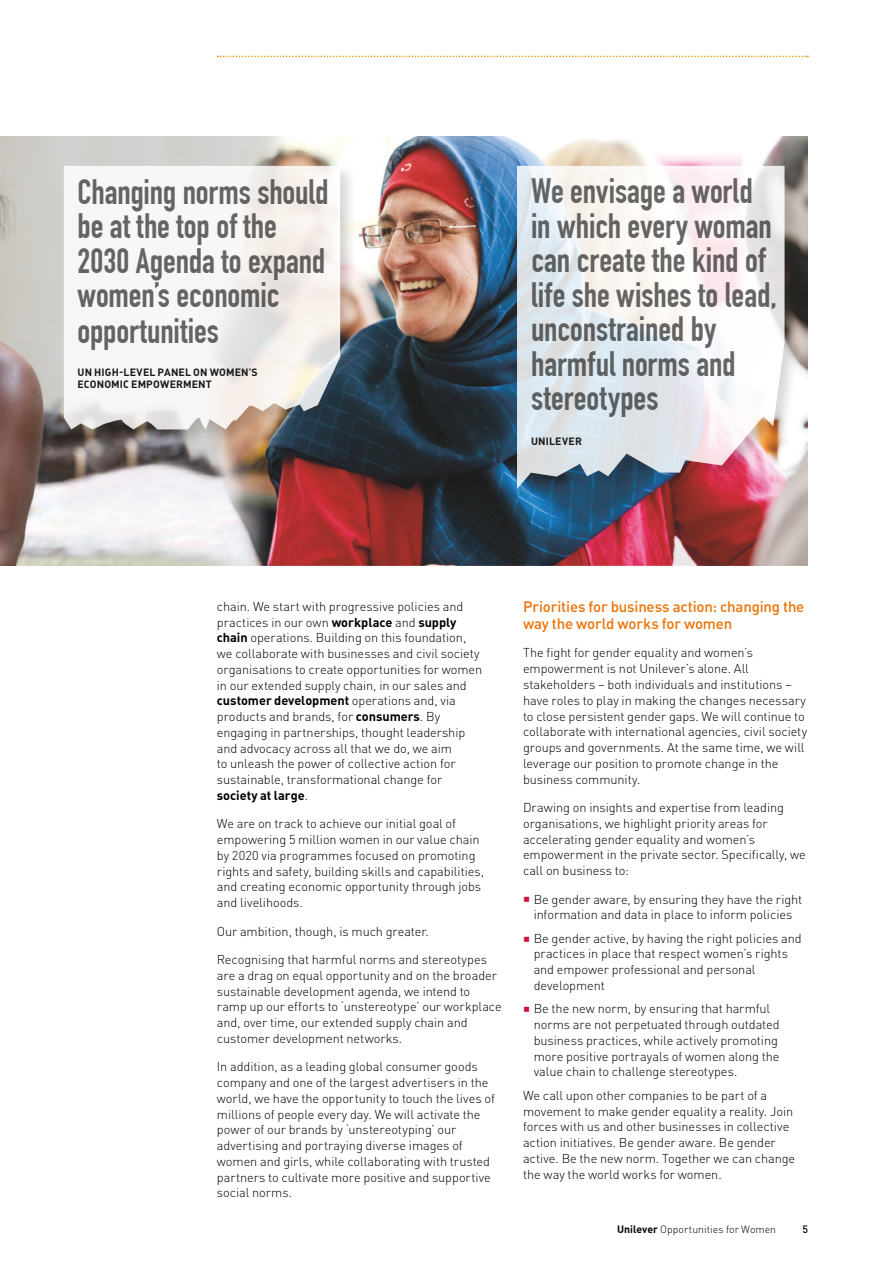
<style>
.page{position:relative;width:893px;height:1263px;background:#fff}
.page>*{position:absolute;margin:0;border:0;box-sizing:border-box;transform-origin:0 0}
.t1{font:700 34.5px/34.5px "DIN Condensed";letter-spacing:-.005em;color:#575756}
.subhead{font:500 15px/16.5px "DIN Pro";letter-spacing:-.01em;color:#ed7004}
._02_Body_Text{font:300 12.75px/15.8px "DIN Pro";letter-spacing:-.005em;color:#000}
.t2{font:700 10.5px/12.5px "DIN Pro";letter-spacing:.015em;color:#000}
.t3{font:300 10.5px "DIN Pro";letter-spacing:.005em;color:#000}
.t4{font:500 10.5px "DIN Pro";color:#000}
.s1{font-weight:700}
.s2{color:#cf0e3e}
</style>
<div class="page">
<svg style="left:218px;top:56px;width:590px;height:1px"></svg>
<img style="left:0;top:136px;width:808px;height:430px">
<h1 class="t1" style="left:78px;top:175px;width:253px">Changing norms should be at the top of the<br>2030 Agenda to expand women’s economic opportunities</h1>
<p class="t2" style="left:78px;top:364px;width:182px">UN HIGH-LEVEL PANEL ON WOMEN’S<br>ECONOMIC EMPOWERMENT</p>
<h1 class="t1" style="left:531px;top:174px;width:247px">We envisage a world in which every woman can create the kind of life she wishes to lead, unconstrained by harmful norms and stereotypes</h1>
<p class="t2" style="left:531px;top:434px;width:52px">UNILEVER</p>
<p class="_02_Body_Text" style="left:217px;top:597px;width:267px">chain. We start with progressive policies and practices in our own <span class="s1">workplace</span> and <span class="s1">supply chain</span> operations. Building on this foundation, we collaborate with businesses and civil society organisations to create opportunities for women in our extended supply chain, in our sales and <span class="s1">customer development</span> operations and, via products and brands, for <span class="s1">consumers</span>. By engaging in partnerships, thought leadership and advocacy across all that we do, we aim<br>to unleash the power of collective action for sustainable, transformational change for <span class="s1">society at large</span>.</p>
<p class="_02_Body_Text" style="left:217px;top:815px;width:269px">We are on track to achieve our initial goal of empowering 5 million women in our value chain by 2020 via programmes focused on promoting rights and safety, building skills and capabilities, and creating economic opportunity through jobs and livelihoods.</p>
<p class="_02_Body_Text" style="left:217px;top:922px;width:213px">Our ambition, though, is much greater.</p>
<p class="_02_Body_Text" style="left:217px;top:950px;width:286px">Recognising that harmful norms and stereotypes are a drag on equal opportunity and on the broader sustainable development agenda, we intend to ramp up our efforts to ‘unstereotype’ our workplace and, over time, our extended supply chain and customer development networks.</p>
<p class="_02_Body_Text" style="left:217px;top:1058px;width:280px">In addition, as a leading global consumer goods company and one of the largest advertisers in the world, we have the opportunity to touch the lives of millions of people every day. We will activate the power of our brands by ‘unstereotyping’ our advertising and portraying diverse images of women and girls, while collaborating with trusted partners to cultivate more positive and supportive social norms.</p>
<p class="subhead" style="left:523px;top:597px;width:283px">Priorities for business action: changing the way the world works for women</p>
<p class="_02_Body_Text" style="left:523px;top:644px;width:286px">The fight for gender equality and women’s empowerment is not Unilever’s alone. All stakeholders – both individuals and institutions – have roles to play in making the changes necessary to close persistent gender gaps. We will continue to collaborate with international agencies, civil society groups and governments. At the same time, we will leverage our position to promote change in the business community.</p>
<p class="_02_Body_Text" style="left:523px;top:798px;width:284px">Drawing on insights and expertise from leading organisations, we highlight priority areas for accelerating gender equality and women’s empowerment in the private sector. Specifically, we call on business to:</p>
<p class="_02_Body_Text" style="left:523px;top:890px;width:281px;text-align:center"><span class="s2">○</span> Be gender aware, by ensuring they have the right information and data in place to inform policies</p>
<p class="_02_Body_Text" style="left:534px;top:929px;width:270px;text-indent:-11px"><span class="s2">○</span> Be gender active, by having the right policies and practices in place that respect women’s rights and empower professional and personal development</p>
<p class="_02_Body_Text" style="left:534px;top:1000px;width:247px;text-indent:-11px"><span class="s2">○</span> Be the new norm, by ensuring that harmful norms are not perpetuated through outdated business practices, while actively promoting more positive portrayals of women along the value chain to challenge stereotypes.</p>
<p class="_02_Body_Text" style="left:523px;top:1086px;width:274px">We call upon other companies to be part of a movement to make gender equality a reality. Join forces with us and other businesses in collective action initiatives. Be gender aware. Be gender active. Be the new norm. Together we can change the way the world works for women.</p>
<p class="t3" style="left:617px;top:1221px;width:161px"><span class="s1">Unilever</span> Opportunities for Women</p>
<p class="t4" style="left:802px;top:1220px;width:7px">5</p>
</div>
